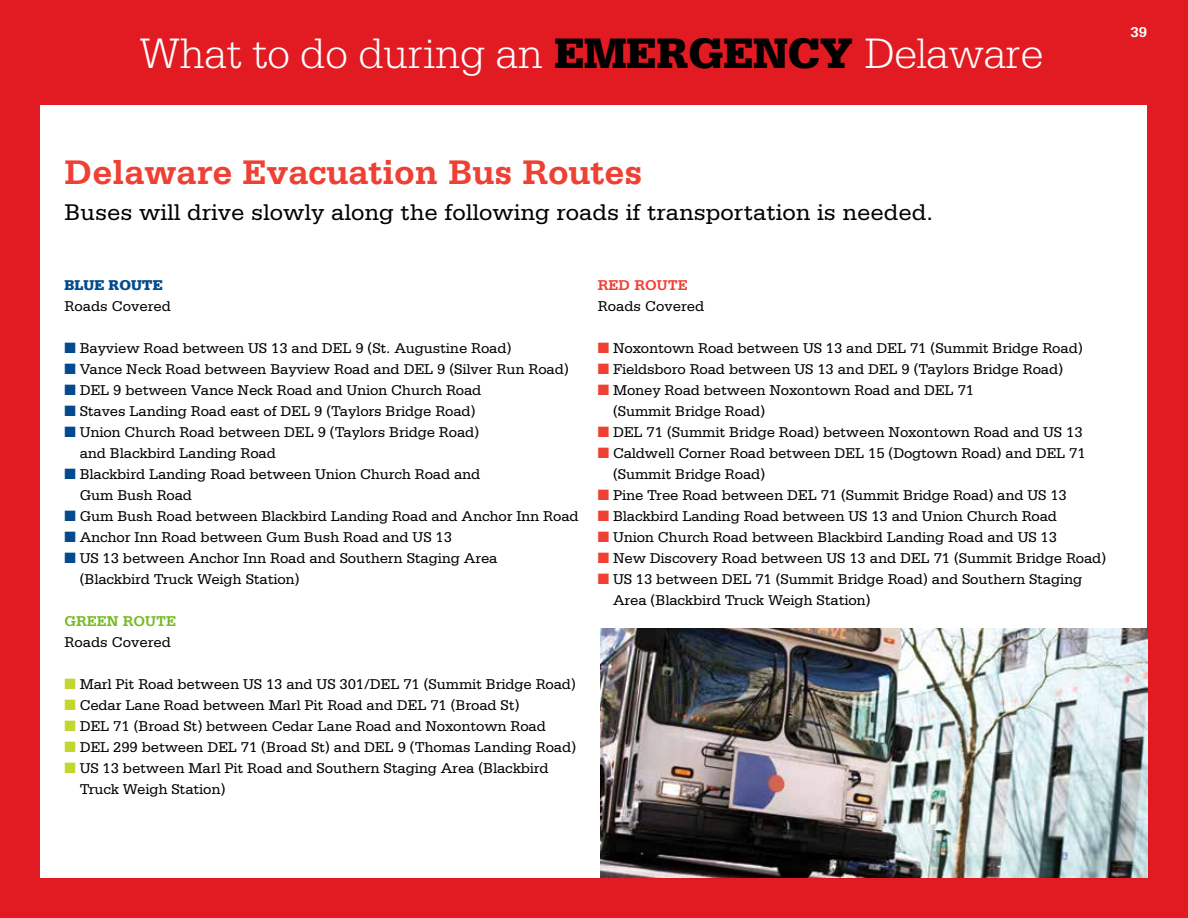
<style>
.page{position:relative;width:1188px;height:918px;background:#e21b23}
.page>*{position:absolute;margin:0;border:0;box-sizing:border-box;transform-origin:0 0}
.t1{font:300 45px "Serifa Std";letter-spacing:-.005em;color:#fff}
.t2{font:700 36px "Serifa Std";color:#ef4034}
.t3{font:24px "Serifa Std";color:#000}
.t4{font:15px/21px "Serifa Std";letter-spacing:-.01em;color:#000}
.t5{font:700 15px "Serifa";color:#75bb21}
.t6{font:900 15px "Serifa";color:#004a8d}
.t7{font:700 15px "Serifa";color:#ef4034}
.t8{font:700 15px "Serifa Std";color:#fff}
.s1{font-weight:900;color:#000}
.s2{font-size:18px;color:#000}
.s3{color:#004a8d}
.s4{color:#c1d72e}
.s5{color:#ef4034}
</style>
<div class="page">
<div style="left:40px;top:105px;width:1107px;height:773px;background:#fff"></div>
<img style="left:601px;top:628px;width:546px;height:250px">
<h1 class="t1" style="left:140px;top:29px;width:905px">What to do during an <span class="s1">EMERGENCY</span> Delaware</h1>
<p class="t8" style="left:1130px;top:23px;width:32px">39<span class="s2">38</span></p>
<h2 class="t2" style="left:64px;top:152px;width:580px">Delaware Evacuation Bus Routes</h2>
<h3 class="t3" style="left:64px;top:199px;width:870px">Buses will drive slowly along the following roads if transportation is needed.</h3>
<p class="t6" style="left:64px;top:276px;width:100px">BLUE ROUTE</p>
<p class="t4" style="left:64px;top:296px;width:108px">Roads Covered</p>
<p class="t4" style="left:64px;top:338px;width:449px"><span class="s3">■</span> Bayview Road between US 13 and DEL 9 (St. Augustine Road)</p>
<p class="t4" style="left:64px;top:359px;width:506px"><span class="s3">■</span> Vance Neck Road between Bayview Road and DEL 9 (Silver Run Road)</p>
<p class="t4" style="left:64px;top:380px;width:419px"><span class="s3">■</span> DEL 9 between Vance Neck Road and Union Church Road</p>
<p class="t4" style="left:64px;top:401px;width:413px"><span class="s3">■</span> Staves Landing Road east of DEL 9 (Taylors Bridge Road)</p>
<p class="t4" style="left:80px;top:422px;width:401px;text-indent:-15px"><span class="s3">■</span> Union Church Road between DEL 9 (Taylors Bridge Road) and Blackbird Landing Road</p>
<p class="t4" style="left:80px;top:464px;width:402px;text-indent:-15px"><span class="s3">■</span> Blackbird Landing Road between Union Church Road and<br>Gum Bush Road</p>
<p class="t4" style="left:64px;top:506px;width:516px"><span class="s3">■</span> Gum Bush Road between Blackbird Landing Road and Anchor Inn Road</p>
<p class="t4" style="left:64px;top:527px;width:389px"><span class="s3">■</span> Anchor Inn Road between Gum Bush Road and US 13</p>
<p class="t4" style="left:80px;top:548px;width:419px;text-indent:-15px"><span class="s3">■</span> US 13 between Anchor Inn Road and Southern Staging Area (Blackbird Truck Weigh Station)</p>
<p class="t5" style="left:64px;top:612px;width:113px">GREEN ROUTE</p>
<p class="t4" style="left:64px;top:632px;width:108px">Roads Covered</p>
<p class="t4" style="left:64px;top:674px;width:513px"><span class="s4">■</span> Marl Pit Road between US 13 and US 301/DEL 71 (Summit Bridge Road)</p>
<p class="t4" style="left:64px;top:695px;width:457px"><span class="s4">■</span> Cedar Lane Road between Marl Pit Road and DEL 71 (Broad St)</p>
<p class="t4" style="left:64px;top:716px;width:483px"><span class="s4">■</span> DEL 71 (Broad St) between Cedar Lane Road and Noxontown Road</p>
<p class="t4" style="left:64px;top:737px;width:513px"><span class="s4">■</span> DEL 299 between DEL 71 (Broad St) and DEL 9 (Thomas Landing Road)</p>
<p class="t4" style="left:80px;top:758px;width:471px;text-indent:-15px"><span class="s4">■</span> US 13 between Marl Pit Road and Southern Staging Area (Blackbird<br>Truck Weigh Station)</p>
<p class="t7" style="left:598px;top:276px;width:91px">RED ROUTE</p>
<p class="t4" style="left:598px;top:296px;width:108px">Roads Covered</p>
<p class="t4" style="left:598px;top:338px;width:486px"><span class="s5">■</span> Noxontown Road between US 13 and DEL 71 (Summit Bridge Road)</p>
<p class="t4" style="left:598px;top:359px;width:467px"><span class="s5">■</span> Fieldsboro Road between US 13 and DEL 9 (Taylors Bridge Road)</p>
<p class="t4" style="left:613px;top:380px;width:363px;text-indent:-15px"><span class="s5">■</span> Money Road between Noxontown Road and DEL 71 (Summit Bridge Road)</p>
<p class="t4" style="left:598px;top:422px;width:486px"><span class="s5">■</span> DEL 71 (Summit Bridge Road) between Noxontown Road and US 13</p>
<p class="t4" style="left:613px;top:443px;width:474px;text-indent:-15px"><span class="s5">■</span> Caldwell Corner Road between DEL 15 (Dogtown Road) and DEL 71 (Summit Bridge Road)</p>
<p class="t4" style="left:598px;top:485px;width:471px"><span class="s5">■</span> Pine Tree Road between DEL 71 (Summit Bridge Road) and US 13</p>
<p class="t4" style="left:598px;top:506px;width:461px"><span class="s5">■</span> Blackbird Landing Road between US 13 and Union Church Road</p>
<p class="t4" style="left:598px;top:527px;width:461px"><span class="s5">■</span> Union Church Road between Blackbird Landing Road and US 13</p>
<p class="t4" style="left:598px;top:548px;width:510px"><span class="s5">■</span> New Discovery Road between US 13 and DEL 71 (Summit Bridge Road)</p>
<p class="t4" style="left:613px;top:569px;width:471px;text-indent:-15px"><span class="s5">■</span> US 13 between DEL 71 (Summit Bridge Road) and Southern Staging<br>Area (Blackbird Truck Weigh Station)</p>
</div>
